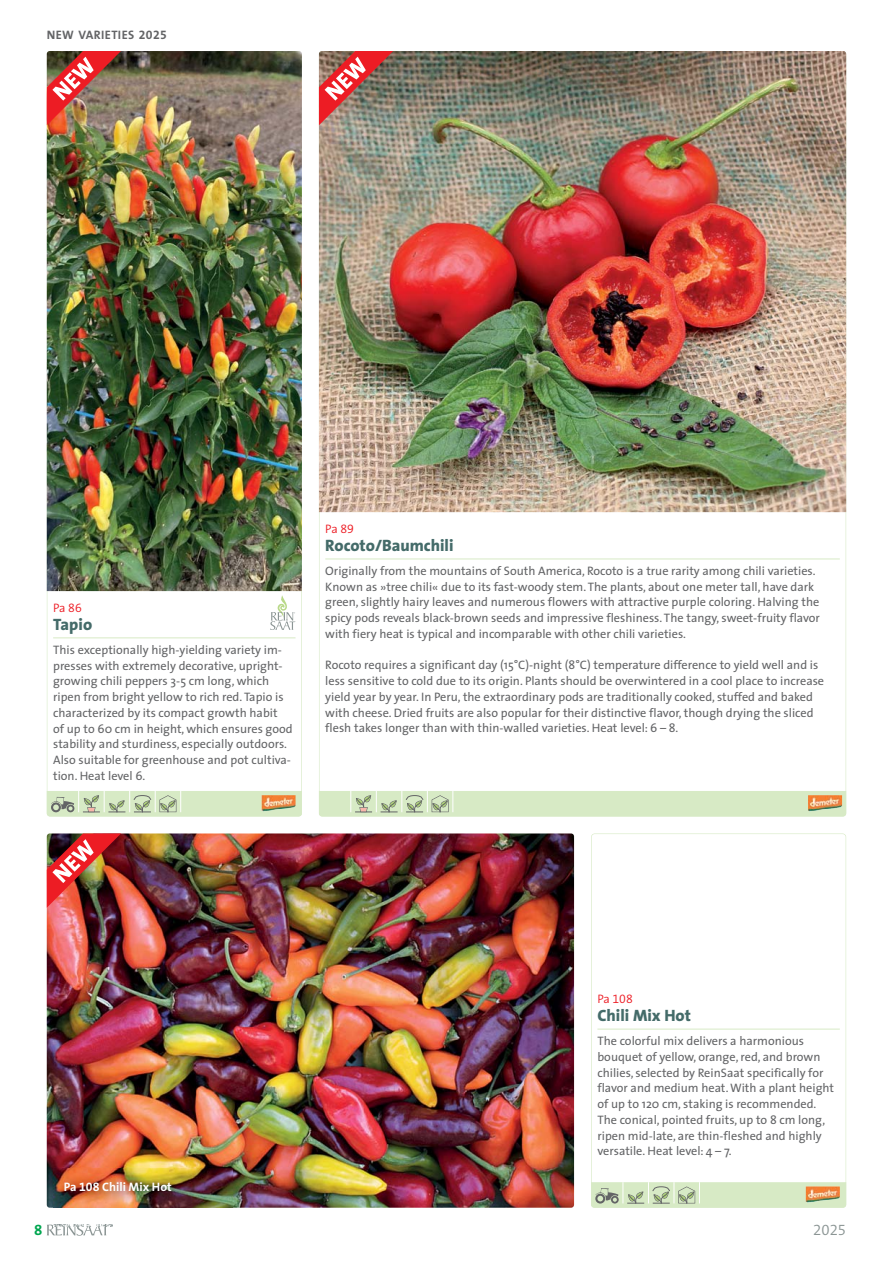
<style>
.page{position:relative;width:893px;height:1263px;background:#fff}
.page>*{position:absolute;margin:0;border:0;box-sizing:border-box;transform-origin:0 0}
.t1{font:800 16.5px "The Sans";color:#446b69}
.t2{font:15px "The Sans Semi Light Expert";color:#8b9594}
.t3{font:15px "The Sans Bold Expert";color:#00a650}
.t4{font:12.3px/15.8px "The Sans";color:#636466}
.t5{font:700 12.3px "The Sans";letter-spacing:.025em;color:#636466}
.t6{font:700 12.3px "The Sans";color:#fff}
.t7{font:300 12.3px "The Sans";color:#ed1c24}
.t8{font:12.3px "The Sans Semi Light Expert";color:#ed1c24}
.s1{font-family:"The Sans Bold Expert";font-weight:400}
.s2{font-family:"The Sans Semi Light Expert";font-weight:400}
.s3{font-family:"The Sans";font-weight:300}
</style>
<div class="page">
<svg style="left:47px;top:1224px;width:60px;height:12px"></svg>
<img style="left:319px;top:52px;width:527px;height:764px;border-radius:3px">
<hr style="left:325px;top:559px;width:515px;height:1px;background:#d7eac5">
<div style="left:319px;top:791px;width:527px;height:25px;background:#d7eac5"></div>
<img style="left:808px;top:795px;width:34px;height:16px">
<img style="left:393px;top:51px;width:453px;height:3px">
<img style="left:47px;top:833px;width:527px;height:375px;border-radius:3px">
<img style="left:54px;top:1168px;width:178px;height:59px">
<img style="left:54px;top:1224px;width:58px;height:3px">
<hr style="left:597px;top:1029px;width:243px;height:1px;background:#d7eac5">
<svg style="left:591px;top:1182px;width:255px;height:26px;background:#d0e1bf"></svg>
<img style="left:806px;top:1186px;width:34px;height:16px">
<img style="left:47px;top:833px;width:74px;height:75px">
<hr style="left:53px;top:637px;width:243px;height:1px;background:#d7eac5">
<svg style="left:47px;top:791px;width:255px;height:25px;background:#cedfbd"></svg>
<img style="left:47px;top:51px;width:255px;height:540px">
<img style="left:261px;top:795px;width:35px;height:16px">
<svg style="left:270px;top:595px;width:26px;height:35px"></svg>
<img style="left:47px;top:51px;width:74px;height:74px">
<svg style="left:319px;top:51px;width:74px;height:74px;background:#af6b64"></svg>
<p class="t5" style="left:47px;top:29px;width:122px">NEW VARIETIES <span class="s1">2025</span></p>
<p class="t7" style="left:53px;top:598px;width:30px">Pa <span class="s2">86</span></p>
<h1 class="t1" style="left:53px;top:616px;width:41px">Tapio</h1>
<p class="t4" style="left:53px;top:643px;width:241px">This exceptionally high-yielding variety im&shy;presses with extremely decorative, upright&shy;growing chili peppers 3-5 cm long, which ripen from bright yellow to rich red. Tapio is characterized by its compact growth habit<br>of up to 60 cm in height, which ensures good stability and sturdiness, especially outdoors.<br>Also suitable for greenhouse and pot cultiva&shy;tion. Heat level 6.</p>
<p class="t7" style="left:325px;top:519px;width:30px">Pa <span class="s2">89</span></p>
<h1 class="t1" style="left:325px;top:537px;width:130px">Rocoto/Baumchili</h1>
<p class="t4" style="left:325px;top:564px;width:496px">Originally from the mountains of South America, Rocoto is a true rarity among chili varieties.<br>Known as »tree chili« due to its fast-woody stem. The plants, about one meter tall, have dark green, slightly hairy leaves and numerous flowers with attractive purple coloring. Halving the spicy pods reveals black-brown seeds and impressive fleshiness. The tangy, sweet-fruity flavor with fiery heat is typical and incomparable with other chili varieties.</p>
<p class="t4" style="left:325px;top:659px;width:500px">Rocoto requires a significant day (15°C)-night (8°C) temperature difference to yield well and is less sensitive to cold due to its origin. Plants should be overwintered in a cool place to increase yield year by year. In Peru, the extraordinary pods are traditionally cooked, stuffed and baked with cheese. Dried fruits are also popular for their distinctive flavor, though drying the sliced flesh takes longer than with thin-walled varieties. Heat level: 6 – 8.</p>
<p class="t6" style="left:64px;top:1180px;width:110px">Pa <span class="s1">108</span> Chili Mix Hot</p>
<p class="t8" style="left:597px;top:992px;width:37px"><span class="s3">Pa</span> 108</p>
<h1 class="t1" style="left:597px;top:1007px;width:95px">Chili Mix Hot</h1>
<p class="t4" style="left:597px;top:1034px;width:238px">The colorful mix delivers a harmonious bouquet of yellow, orange, red, and brown chilies, selected by ReinSaat specifically for flavor and medium heat. With a plant height of up to 120 cm, staking is recommended.<br>The conical, pointed fruits, up to 8 cm long, ripen mid-late, are thin-fleshed and highly versatile. Heat level: 4 – 7.</p>
<p class="t3" style="left:34px;top:1221px;width:10px">8</p>
<p class="t2" style="left:813px;top:1221px;width:34px">2025</p>
</div>
